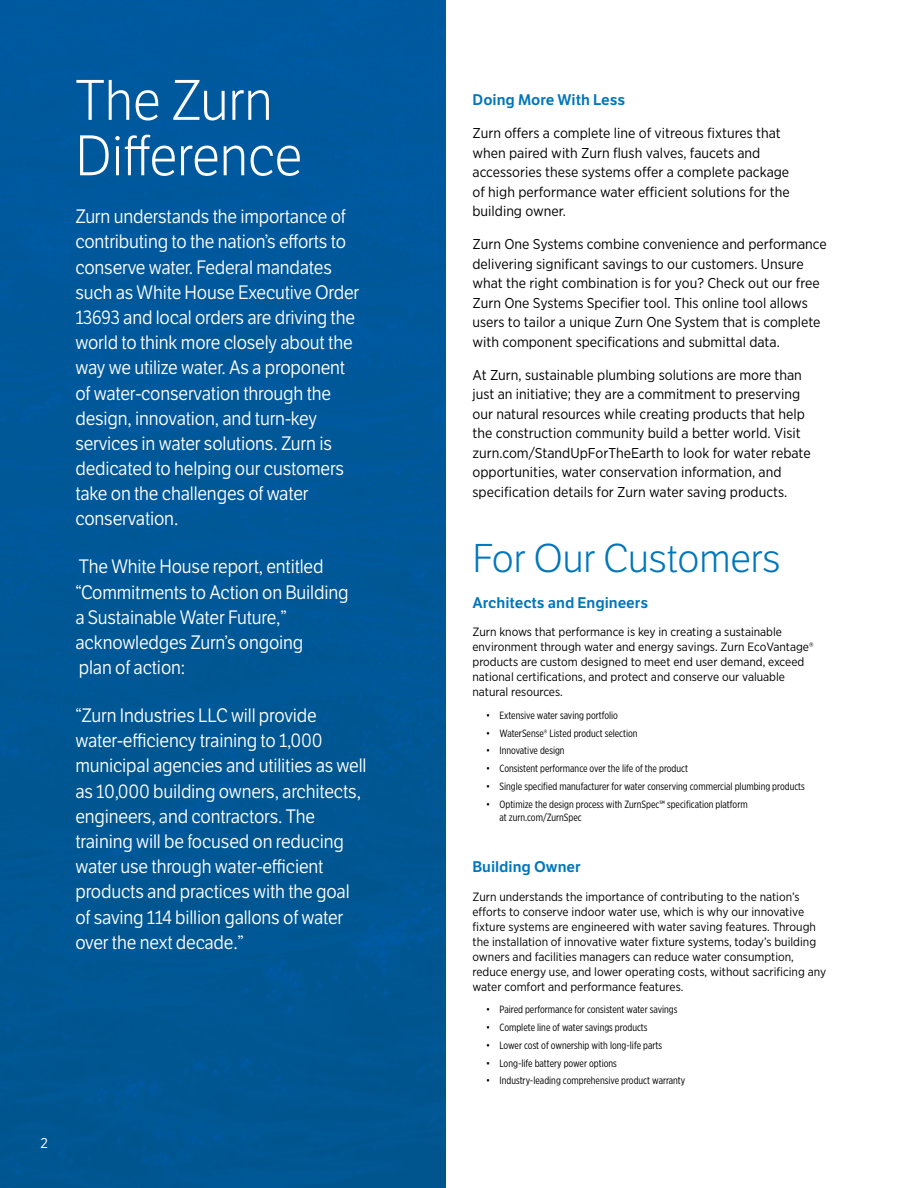
<style>
.page{position:relative;width:918px;height:1188px;background:#fff}
.page>*{position:absolute;margin:0;border:0;box-sizing:border-box;transform-origin:0 0}
.t1{font:55.5px/55.5px "LFT Etica Lt";color:#fff;scale:.95 1}
.t2{font:39px "LFT Etica Lt";color:#0076bb}
.t3{font:18.9px/25.2px "LFT Etica Bk";letter-spacing:-.01em;color:#fff;scale:.95 1}
.t4{font:15px "LFT Etica SB";color:#0076bb}
.t5{font:14.25px/19.5px "Gotham Narrow";color:#000}
.t6{font:14.25px "Gotham Narrow";color:#fff}
.t7{font:12px/15px "Gotham Narrow";color:#000}
.t8{font:10.5px/13.5px "Gotham X Narrow";color:#000}
</style>
<div class="page">
<img style="left:0;top:0;width:446px;height:1188px">
<h1 class="t1" style="left:75px;top:74px;width:240px">The Zurn<br>Difference</h1>
<p class="t3" style="left:75px;top:204px;width:300px">Zurn understands the importance of contributing to the nation’s efforts to conserve water. Federal mandates such as White House Executive Order 13693 and local orders are driving the world to think more closely about the way we utilize water. As a proponent of water-conservation through the design, innovation, and turn-key services in water solutions. Zurn is dedicated to helping our customers take on the challenges of water conservation.</p>
<h3 class="t3" style="left:75px;top:555px;width:289px">The White House report, entitled “Commitments to Action on Building a Sustainable Water Future,” acknowledges Zurn’s ongoing<br>plan of action:</h3>
<p class="t3" style="left:75px;top:703px;width:308px">“Zurn Industries LLC will provide water-efficiency training to 1,000 municipal agencies and utilities as well as 10,000 building owners, architects, engineers, and contractors. The training will be focused on reducing water use through water-efficient products and practices with the goal of saving 114 billion gallons of water over the next decade.”</p>
<p class="t6" style="left:40px;top:1134px;width:9px">2</p>
<p class="t4" style="left:472px;top:91px;width:154px">Doing More With Less</p>
<p class="t5" style="left:472px;top:123px;width:319px">Zurn offers a complete line of vitreous fixtures that when paired with Zurn flush valves, faucets and accessories these systems offer a complete package of high performance water efficient solutions for the building owner.</p>
<p class="t5" style="left:472px;top:234px;width:356px">Zurn One Systems combine convenience and performance delivering significant savings to our customers. Unsure what the right combination is for you? Check out our free Zurn One Systems Specifier tool. This online tool allows users to tailor a unique Zurn One System that is complete with component specifications and submittal data.</p>
<p class="t5" style="left:472px;top:365px;width:340px">At Zurn, sustainable plumbing solutions are more than just an initiative; they are a commitment to preserving our natural resources while creating products that help the construction community build a better world. Visit zurn.com/StandUpForTheEarth to look for water rebate opportunities, water conservation information, and specification details for Zurn water saving products.</p>
<h2 class="t2" style="left:472px;top:536px;width:309px">For Our Customers</h2>
<p class="t4" style="left:472px;top:594px;width:177px">Architects and Engineers</p>
<p class="t7" style="left:472px;top:624px;width:343px">Zurn knows that performance is key in creating a sustainable environment through water and energy savings. Zurn EcoVantage® products are custom designed to meet end user demand, exceed national certifications, and protect and conserve our valuable natural resources.</p>
<p class="t8" style="left:486px;top:708px;width:134px">• Extensive water saving portfolio</p>
<p class="t8" style="left:486px;top:726px;width:153px">• WaterSense® Listed product selection</p>
<p class="t8" style="left:486px;top:744px;width:80px">• Innovative design</p>
<p class="t8" style="left:486px;top:762px;width:204px">• Consistent performance over the life of the product</p>
<p class="t8" style="left:486px;top:779px;width:320px">• Single specified manufacturer for water conserving commercial plumbing products</p>
<p class="t8" style="left:500px;top:797px;width:250px;text-indent:-14px">• Optimize the design process with ZurnSpec℠ specification platform at zurn.com/ZurnSpec</p>
<p class="t4" style="left:472px;top:858px;width:110px">Building Owner</p>
<p class="t7" style="left:472px;top:889px;width:355px">Zurn understands the importance of contributing to the nation’s efforts to conserve indoor water use, which is why our innovative fixture systems are engineered with water saving features. Through the installation of innovative water fixture systems, today’s building owners and facilities managers can reduce water consumption, reduce energy use, and lower operating costs, without sacrificing any water comfort and performance features.</p>
<p class="t8" style="left:486px;top:1003px;width:193px">• Paired performance for consistent water savings</p>
<p class="t8" style="left:486px;top:1020px;width:163px">• Complete line of water savings products</p>
<p class="t8" style="left:486px;top:1038px;width:178px">• Lower cost of ownership with long-life parts</p>
<p class="t8" style="left:486px;top:1056px;width:132px">• Long-life battery power options</p>
<p class="t8" style="left:486px;top:1074px;width:201px">• Industry-leading comprehensive product warranty</p>
</div>
